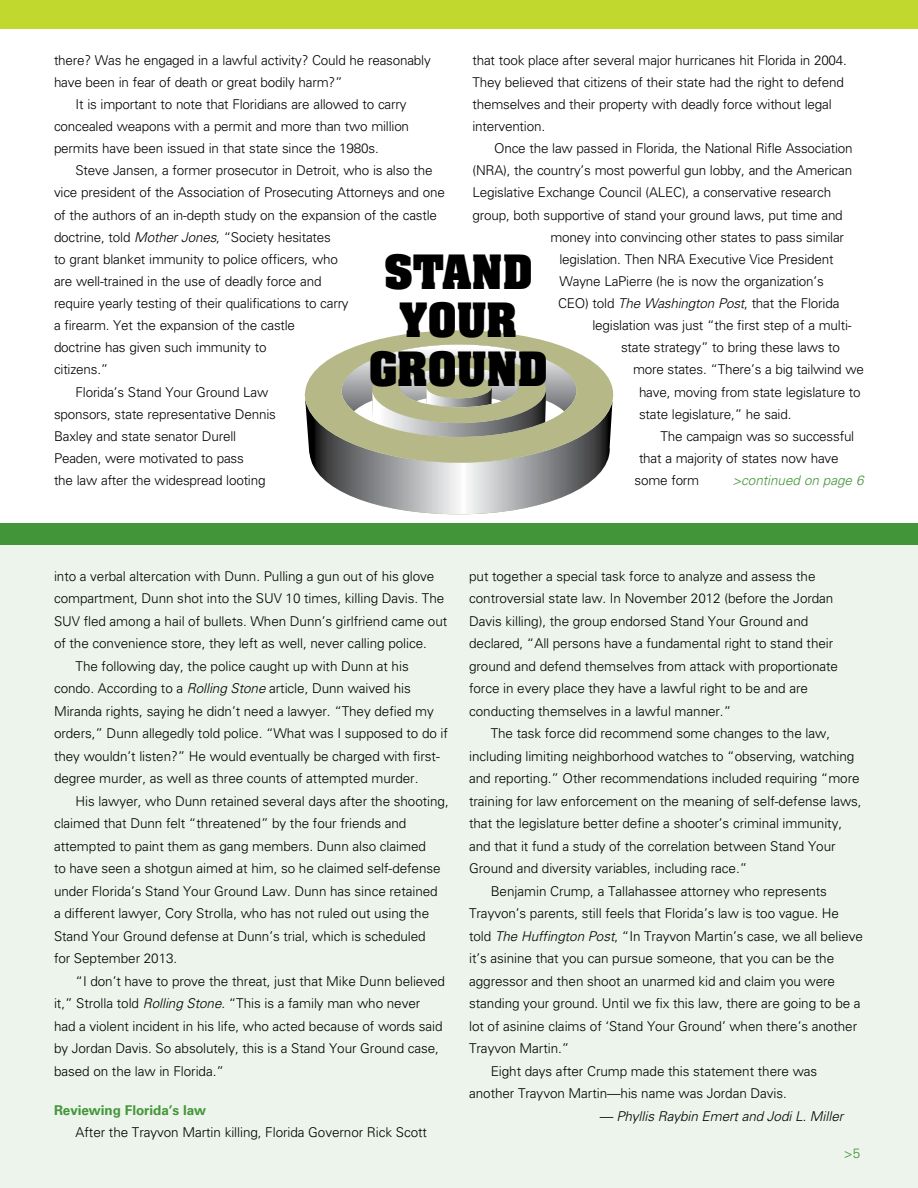
<style>
.page{position:relative;width:918px;height:1188px;background:#fff}
.page>*{position:absolute;margin:0;border:0;box-sizing:border-box;transform-origin:0 0}
.t1{font:700 40.2px/48.3px "Aachen";color:#000;text-align:center}
.t2{font:300 13.5px/22.5px "Univers";letter-spacing:-.005em;color:#000}
.t3{font:italic 300 13.5px "Univers";letter-spacing:-.005em;color:#000}
.t4{font:700 13.5px "Univers";letter-spacing:-.005em;color:#439539}
.t5{font:italic 300 13.5px "Univers";letter-spacing:-.005em;color:#439539}
.t6{font:300 13.5px "Univers";color:#439539}
.s1{font-style:italic}
</style>
<div class="page">
<div style="left:0;top:539px;width:918px;height:649px;background:#ecf4eb"></div>
<div style="left:0;top:0;width:918px;height:28px;background:#c1d82f"></div>
<div style="left:0;top:523px;width:918px;height:21px;background:#439539"></div>
<svg style="left:305px;top:330px;width:308px;height:184px"></svg>
<p class="t2" style="left:54px;top:49px;width:378px">there? Was he engaged in a lawful activity? Could he reasonably</p>
<p class="t2" style="left:54px;top:71px;width:290px">have been in fear of death or great bodily harm?”</p>
<p class="t2" style="left:76px;top:93px;width:332px">It is important to note that Floridians are allowed to carry</p>
<p class="t2" style="left:54px;top:115px;width:357px">concealed weapons with a permit and more than two million</p>
<p class="t2" style="left:54px;top:137px;width:326px">permits have been issued in that state since the 1980s.</p>
<p class="t2" style="left:76px;top:159px;width:358px">Steve Jansen, a former prosecutor in Detroit, who is also the</p>
<p class="t2" style="left:54px;top:181px;width:392px">vice president of the Association of Prosecuting Attorneys and one</p>
<p class="t2" style="left:54px;top:204px;width:385px">of the authors of an in-depth study on the expansion of the castle</p>
<p class="t2" style="left:54px;top:226px;width:278px">doctrine, told <span class="s1">Mother Jones</span>, “Society hesitates</p>
<p class="t2" style="left:54px;top:248px;width:285px">to grant blanket immunity to police officers, who</p>
<p class="t2" style="left:54px;top:270px;width:269px">are well-trained in the use of deadly force and</p>
<p class="t2" style="left:54px;top:292px;width:296px">require yearly testing of their qualifications to carry</p>
<p class="t2" style="left:54px;top:314px;width:243px">a firearm. Yet the expansion of the castle</p>
<p class="t2" style="left:54px;top:336px;width:214px">doctrine has given such immunity to</p>
<p class="t2" style="left:54px;top:358px;width:56px">citizens.”</p>
<p class="t2" style="left:76px;top:381px;width:194px">Florida’s Stand Your Ground Law</p>
<p class="t2" style="left:54px;top:403px;width:223px">sponsors, state representative Dennis</p>
<p class="t2" style="left:54px;top:425px;width:184px">Baxley and state senator Durell</p>
<p class="t2" style="left:54px;top:447px;width:191px">Peaden, were motivated to pass</p>
<p class="t2" style="left:54px;top:469px;width:213px">the law after the widespread looting</p>
<p class="t2" style="left:472px;top:49px;width:376px">that took place after several major hurricanes hit Florida in 2004.<br>They believed that citizens of their state had the right to defend themselves and their property with deadly force without legal intervention.</p>
<p class="t2" style="left:494px;top:137px;width:360px">Once the law passed in Florida, the National Rifle Association</p>
<p class="t2" style="left:472px;top:159px;width:381px">(NRA), the country’s most powerful gun lobby, and the American</p>
<p class="t2" style="left:472px;top:181px;width:360px">Legislative Exchange Council (ALEC), a conservative research</p>
<p class="t2" style="left:472px;top:204px;width:372px">group, both supportive of stand your ground laws, put time and</p>
<p class="t2" style="left:551px;top:226px;width:295px">money into convincing other states to pass similar</p>
<p class="t2" style="left:560px;top:248px;width:276px">legislation. Then NRA Executive Vice President</p>
<p class="t2" style="left:560px;top:270px;width:266px">Wayne LaPierre (he is now the organization’s</p>
<p class="t2" style="left:558px;top:292px;width:283px">CEO) told <span class="s1">The Washington Post</span>, that the Florida</p>
<p class="t2" style="left:593px;top:314px;width:261px">legislation was just “the first step of a multi-</p>
<p class="t2" style="left:621px;top:336px;width:221px">state strategy” to bring these laws to</p>
<p class="t2" style="left:633px;top:358px;width:232px">more states. “There’s a big tailwind we</p>
<p class="t2" style="left:639px;top:381px;width:223px">have, moving from state legislature to</p>
<p class="t2" style="left:639px;top:403px;width:154px">state legislature,” he said.</p>
<p class="t2" style="left:661px;top:425px;width:195px">The campaign was so successful</p>
<p class="t2" style="left:639px;top:447px;width:201px">that a majority of states now have</p>
<p class="t2" style="left:635px;top:469px;width:66px">some form</p>
<p class="t5" style="left:732px;top:472px;width:133px">&gt;continued on page 6</p>
<h1 class="t1" style="left:369px;top:247px;width:180px">STAND<br>YOUR<br>GROUND</h1>
<p class="t2" style="left:54px;top:565px;width:382px">into a verbal altercation with Dunn. Pulling a gun out of his glove</p>
<p class="t2" style="left:54px;top:587px;width:392px">compartment, Dunn shot into the SUV 10 times, killing Davis. The</p>
<p class="t2" style="left:54px;top:610px;width:395px">SUV fled among a hail of bullets. When Dunn’s girlfriend came out</p>
<p class="t2" style="left:54px;top:632px;width:374px">of the convenience store, they left as well, never calling police.</p>
<p class="t2" style="left:76px;top:655px;width:335px">The following day, the police caught up with Dunn at his</p>
<p class="t2" style="left:54px;top:677px;width:358px">condo. According to a <span class="s1">Rolling Stone</span> article, Dunn waived his</p>
<p class="t2" style="left:54px;top:700px;width:381px">Miranda rights, saying he didn’t need a lawyer. “They defied my</p>
<p class="t2" style="left:54px;top:722px;width:396px">orders,” Dunn allegedly told police. “What was I supposed to do if</p>
<p class="t2" style="left:54px;top:745px;width:387px">they wouldn’t listen?” He would eventually be charged with first-</p>
<p class="t2" style="left:54px;top:767px;width:366px">degree murder, as well as three counts of attempted murder.</p>
<p class="t2" style="left:76px;top:790px;width:375px">His lawyer, who Dunn retained several days after the shooting,</p>
<p class="t2" style="left:54px;top:812px;width:354px">claimed that Dunn felt “threatened” by the four friends and</p>
<p class="t2" style="left:54px;top:835px;width:374px">attempted to paint them as gang members. Dunn also claimed</p>
<p class="t2" style="left:54px;top:857px;width:388px">to have seen a shotgun aimed at him, so he claimed self-defense</p>
<p class="t2" style="left:54px;top:880px;width:385px">under Florida’s Stand Your Ground Law. Dunn has since retained</p>
<p class="t2" style="left:54px;top:902px;width:377px">a different lawyer, Cory Strolla, who has not ruled out using the</p>
<p class="t2" style="left:54px;top:925px;width:373px">Stand Your Ground defense at Dunn’s trial, which is scheduled</p>
<p class="t2" style="left:54px;top:947px;width:125px">for September 2013.</p>
<p class="t2" style="left:76px;top:970px;width:371px">“I don’t have to prove the threat, just that Mike Dunn believed</p>
<p class="t2" style="left:54px;top:992px;width:368px">it,” Strolla told <span class="s1">Rolling Stone</span>. “This is a family man who never</p>
<p class="t2" style="left:54px;top:1015px;width:390px">had a violent incident in his life, who acted because of words said</p>
<p class="t2" style="left:54px;top:1037px;width:387px">by Jordan Davis. So absolutely, this is a Stand Your Ground case,</p>
<p class="t2" style="left:54px;top:1060px;width:171px">based on the law in Florida.”</p>
<p class="t4" style="left:54px;top:1102px;width:154px">Reviewing Florida’s law</p>
<p class="t2" style="left:76px;top:1121px;width:353px">After the Trayvon Martin killing, Florida Governor Rick Scott</p>
<p class="t2" style="left:469px;top:565px;width:370px">put together a special task force to analyze and assess the controversial state law. In November 2012 (before the Jordan Davis killing), the group endorsed Stand Your Ground and declared, “All persons have a fundamental right to stand their ground and defend themselves from attack with proportionate force in every place they have a lawful right to be and are conducting themselves in a lawful manner.”</p>
<p class="t2" style="left:491px;top:722px;width:341px">The task force did recommend some changes to the law,</p>
<p class="t2" style="left:469px;top:745px;width:387px">including limiting neighborhood watches to “observing, watching</p>
<p class="t2" style="left:469px;top:767px;width:392px">and reporting.” Other recommendations included requiring “more</p>
<p class="t2" style="left:469px;top:790px;width:394px">training for law enforcement on the meaning of self-defense laws,</p>
<p class="t2" style="left:469px;top:812px;width:375px">that the legislature better define a shooter’s criminal immunity,</p>
<p class="t2" style="left:469px;top:835px;width:368px">and that it fund a study of the correlation between Stand Your</p>
<p class="t2" style="left:469px;top:857px;width:280px">Ground and diversity variables, including race.”</p>
<p class="t2" style="left:491px;top:880px;width:338px">Benjamin Crump, a Tallahassee attorney who represents</p>
<p class="t2" style="left:469px;top:902px;width:371px">Trayvon’s parents, still feels that Florida’s law is too vague. He</p>
<p class="t2" style="left:469px;top:925px;width:395px">told <span class="s1">The Huffington Post</span>, “In Trayvon Martin’s case, we all believe</p>
<p class="t2" style="left:469px;top:947px;width:367px">it’s asinine that you can pursue someone, that you can be the</p>
<p class="t2" style="left:469px;top:970px;width:368px">aggressor and then shoot an unarmed kid and claim you were</p>
<p class="t2" style="left:469px;top:992px;width:393px">standing your ground. Until we fix this law, there are going to be a</p>
<p class="t2" style="left:469px;top:1015px;width:390px">lot of asinine claims of ‘Stand Your Ground’ when there’s another</p>
<p class="t2" style="left:469px;top:1037px;width:102px">Trayvon Martin.”</p>
<p class="t2" style="left:491px;top:1060px;width:328px">Eight days after Crump made this statement there was</p>
<p class="t2" style="left:469px;top:1082px;width:319px">another Trayvon Martin—his name was Jordan Davis.</p>
<p class="t3" style="left:599px;top:1108px;width:246px">— Phyllis Raybin Emert and Jodi L. Miller</p>
<p class="t6" style="left:844px;top:1145px;width:18px">&gt;5</p>
</div>
